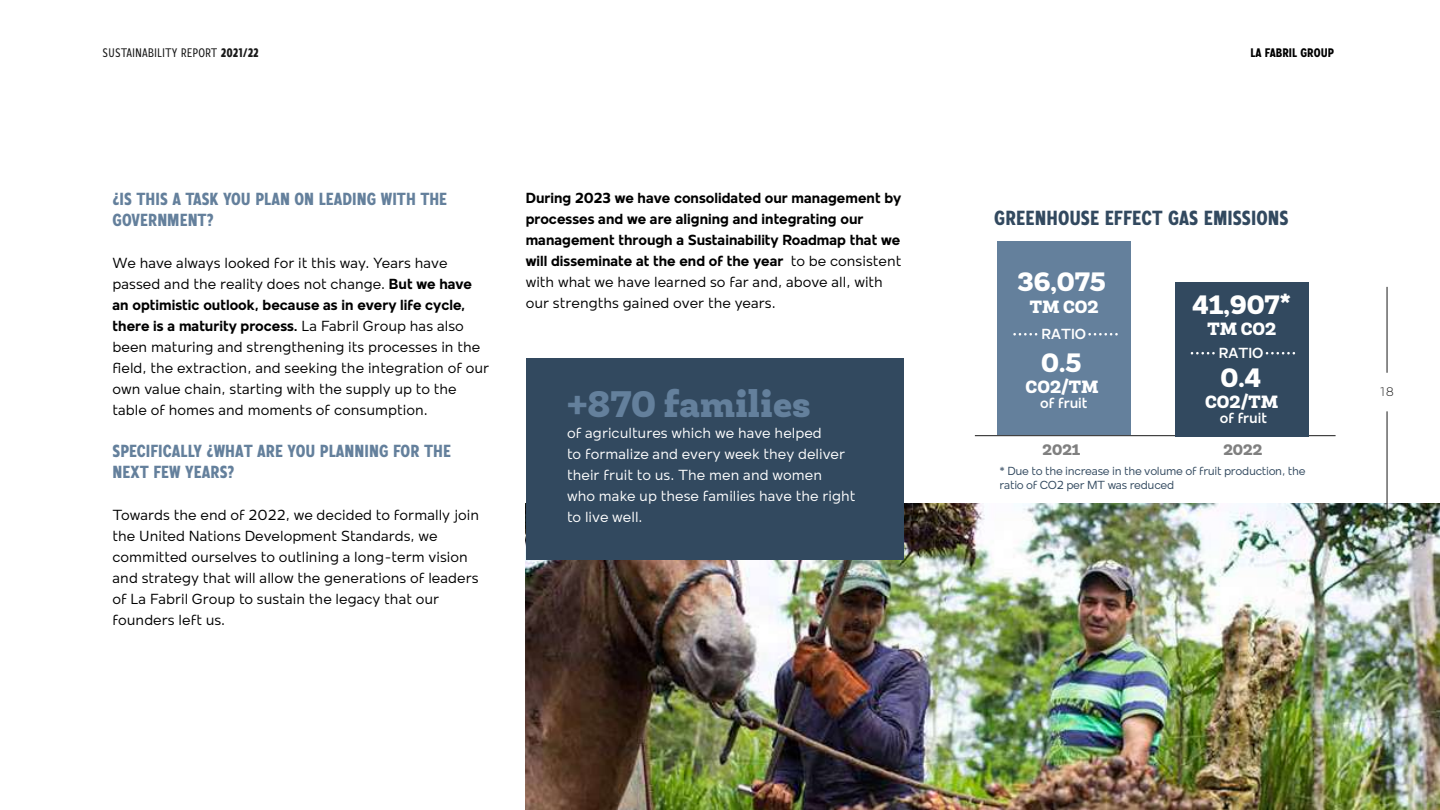
<style>
.page{position:relative;width:1440px;height:810px;background:#fff}
.page>*{position:absolute;margin:0;border:0;box-sizing:border-box;transform-origin:0 0}
.t1{font:900 37.5px "Roble";color:#64809c}
.t2{font:900 27px "Roble";color:#fff}
.t3{font:700 condensed 21px "Mollen";color:#32495f}
.t4{font:700 condensed 18px/21px "Mollen";color:#64809c}
.t5{font:900 18px "Roble";color:#fff}
.t6{font:900 15.45px "Roble";color:#808080}
.t7{font:15px/21px "Mollen";color:#000}
.t8{font:700 15px/21px "Mollen";color:#000}
.t9{font:15px/21px "Mollen";color:#fff}
.t10{font:600 15px "Mollen";color:#fff}
.t11{font:condensed 12.75px "Mollen";color:#1a1a1a}
.t12{font:700 condensed 12.75px "Mollen";color:#000}
.t13{font:300 12.75px "Mollen";color:#1a1a1a}
.t14{font:12px/14.4px "Mollen";letter-spacing:-.025em;color:#32495f}
.s1{font-weight:700}
.s2{font-weight:400}
</style>
<div class="page">
<img style="left:526px;top:503px;width:914px;height:307px">
<hr style="left:1387px;top:287px;width:1px;height:86px;background:#1a1a1a">
<hr style="left:1387px;top:411px;width:1px;height:100px;background:#1a1a1a">
<div style="left:526px;top:358px;width:378px;height:202px;background:#32495f"></div>
<hr style="left:975px;top:435px;width:361px;height:1px;background:#1a1a1a">
<div style="left:997px;top:241px;width:134px;height:194px;background:#64809c"></div>
<div style="left:1175px;top:282px;width:134px;height:154px;background:#32495f"></div>
<svg style="left:1013px;top:333px;width:104px;height:3px"></svg>
<div style="left:1040px;top:325px;width:47px;height:18px;background:#64809c"></div>
<svg style="left:1190px;top:352px;width:104px;height:3px"></svg>
<div style="left:1217px;top:344px;width:47px;height:18px;background:#32495f"></div>
<p class="t11" style="left:103px;top:46px;width:158px">SUSTAINABILITY REPORT <span class="s1">2021/22</span></p>
<p class="t12" style="left:1250px;top:46px;width:85px">LA FABRIL GROUP</p>
<p class="t4" style="left:113px;top:188px;width:336px">¿IS THIS A TASK YOU PLAN ON LEADING WITH THE<br>GOVERNMENT?</p>
<p class="t7" style="left:113px;top:252px;width:378px">We have always looked for it this way. Years have passed and the reality does not change. <span class="s1">But we have an optimistic outlook, because as in every life cycle, there is a maturity process.</span> La Fabril Group has also been maturing and strengthening its processes in the field, the extraction, and seeking the integration of our own value chain, starting with the supply up to the table of homes and moments of consumption.</p>
<p class="t4" style="left:113px;top:440px;width:340px">SPECIFICALLY ¿WHAT ARE YOU PLANNING FOR THE<br>NEXT FEW YEARS?</p>
<p class="t7" style="left:113px;top:504px;width:368px">Towards the end of 2022, we decided to formally join the United Nations Development Standards, we committed ourselves to outlining a long-term vision and strategy that will allow the generations of leaders of La Fabril Group to sustain the legacy that our founders left us.</p>
<p class="t8" style="left:526px;top:187px;width:377px">During 2023 we have consolidated our management by processes and we are aligning and integrating our management through a Sustainability Roadmap that we will disseminate at the end of the year <span class="s2">to be consistent with what we have learned so far and, above all, with our strengths gained over the years.</span></p>
<h1 class="t1" style="left:567px;top:380px;width:245px">+870 families</h1>
<p class="t9" style="left:567px;top:423px;width:290px">of agricultures which we have helped<br>to formalize and every week they deliver their fruit to us. The men and women<br>who make up these families have the right to live well.</p>
<h3 class="t3" style="left:994px;top:205px;width:296px">GREENHOUSE EFFECT GAS EMISSIONS</h3>
<h2 class="t2" style="left:1017px;top:264px;width:90px">36,075</h2>
<p class="t5" style="left:1030px;top:295px;width:70px">TM CO2</p>
<h2 class="t2" style="left:1193px;top:287px;width:100px">41,907*</h2>
<p class="t10" style="left:1042px;top:326px;width:46px">RATIO</p>
<p class="t5" style="left:1208px;top:317px;width:70px">TM CO2</p>
<p class="t10" style="left:1219px;top:345px;width:46px">RATIO</p>
<h2 class="t2" style="left:1041px;top:345px;width:42px">0.5</h2>
<p class="t5" style="left:1026px;top:375px;width:75px">CO2/TM</p>
<p class="t10" style="left:1040px;top:395px;width:49px">of fruit</p>
<h2 class="t2" style="left:1221px;top:360px;width:42px">0.4</h2>
<p class="t5" style="left:1205px;top:391px;width:75px">CO2/TM</p>
<p class="t10" style="left:1220px;top:410px;width:49px">of fruit</p>
<p class="t6" style="left:1043px;top:440px;width:39px">2021</p>
<p class="t6" style="left:1223px;top:440px;width:40px">2022</p>
<p class="t14" style="left:1000px;top:463px;width:307px">* Due to the increase in the volume of fruit production, the ratio of CO2 per MT was reduced</p>
<p class="t13" style="left:1380px;top:384px;width:16px">18</p>
</div>
